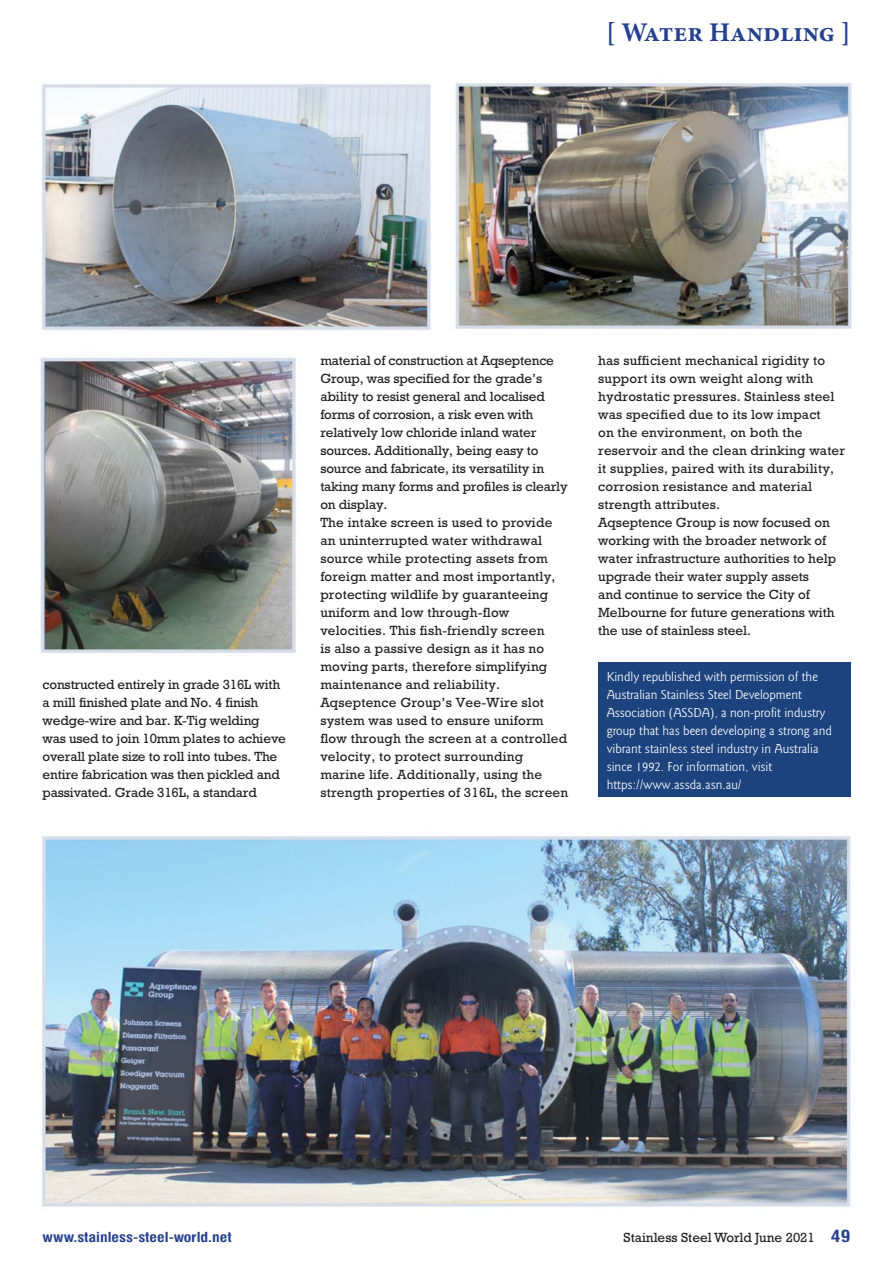
<style>
.page{position:relative;width:893px;height:1263px;background:#fff}
.page>*{position:absolute;margin:0;border:0;box-sizing:border-box;transform-origin:0 0}
.t1{font:700 27px "Minion Pro";color:#25408e}
.t2{font:13.5px/18px "Rockwell";letter-spacing:.015em;color:#231f20}
.t3{font:13.5px/18px "Goudy Sans";color:#fff}
.t4{font:13.5px/18px "Rockwell";letter-spacing:-.01em;color:#231f20}
.t5{font:700 13.5px "Milford";color:#25408e}
.s1{font-family:"Milford";font-weight:700;font-size:16.5px;color:#25408e}
</style>
<div class="page">
<div style="left:598px;top:662px;width:252px;height:135px;background:#1c437e"></div>
<img style="left:39px;top:84px;width:392px;height:246px">
<img style="left:455px;top:83px;width:397px;height:246px">
<img style="left:40px;top:357px;width:256px;height:296px">
<img style="left:42px;top:836px;width:809px;height:371px">
<h1 class="t1" style="left:606px;top:22px;width:246px">[ Water Handling ]</h1>
<p class="t4" style="left:43px;top:677px;width:245px">constructed entirely in grade 316L with a mill finished plate and No. 4 finish wedge-wire and bar. K-Tig welding was used to join 10mm plates to achieve overall plate size to roll into tubes. The entire fabrication was then pickled and passivated. Grade 316L, a standard</p>
<p class="t2" style="left:320px;top:353px;width:249px">material of construction at Aqseptence Group, was specified for the grade’s ability to resist general and localised forms of corrosion, a risk even with relatively low chloride inland water sources. Additionally, being easy to source and fabricate, its versatility in taking many forms and profiles is clearly on display.<br>The intake screen is used to provide an uninterrupted water withdrawal source while protecting assets from foreign matter and most importantly, protecting wildlife by guaranteeing uniform and low through-flow velocities. This fish-friendly screen<br>is also a passive design as it has no moving parts, therefore simplifying maintenance and reliability.<br>Aqseptence Group’s Vee-Wire slot system was used to ensure uniform flow through the screen at a controlled velocity, to protect surrounding marine life. Additionally, using the strength properties of 316L, the screen</p>
<p class="t2" style="left:598px;top:353px;width:249px">has sufficient mechanical rigidity to support its own weight along with hydrostatic pressures. Stainless steel was specified due to its low impact<br>on the environment, on both the reservoir and the clean drinking water it supplies, paired with its durability, corrosion resistance and material strength attributes.<br>Aqseptence Group is now focused on working with the broader network of water infrastructure authorities to help upgrade their water supply assets<br>and continue to service the City of Melbourne for future generations with the use of stainless steel.</p>
<p class="t3" style="left:607px;top:668px;width:227px">Kindly republished with permission of the Australian Stainless Steel Development Association (ASSDA), a non-profit industry group that has been developing a strong and vibrant stainless steel industry in Australia since 1992. For information, visit https://www.assda.asn.au/</p>
<p class="t5" style="left:43px;top:1231px;width:191px">www.stainless-steel-world.net</p>
<p class="t2" style="left:624px;top:1230px;width:228px">Stainless Steel World June 2021 <span class="s1">49</span></p>
</div>
